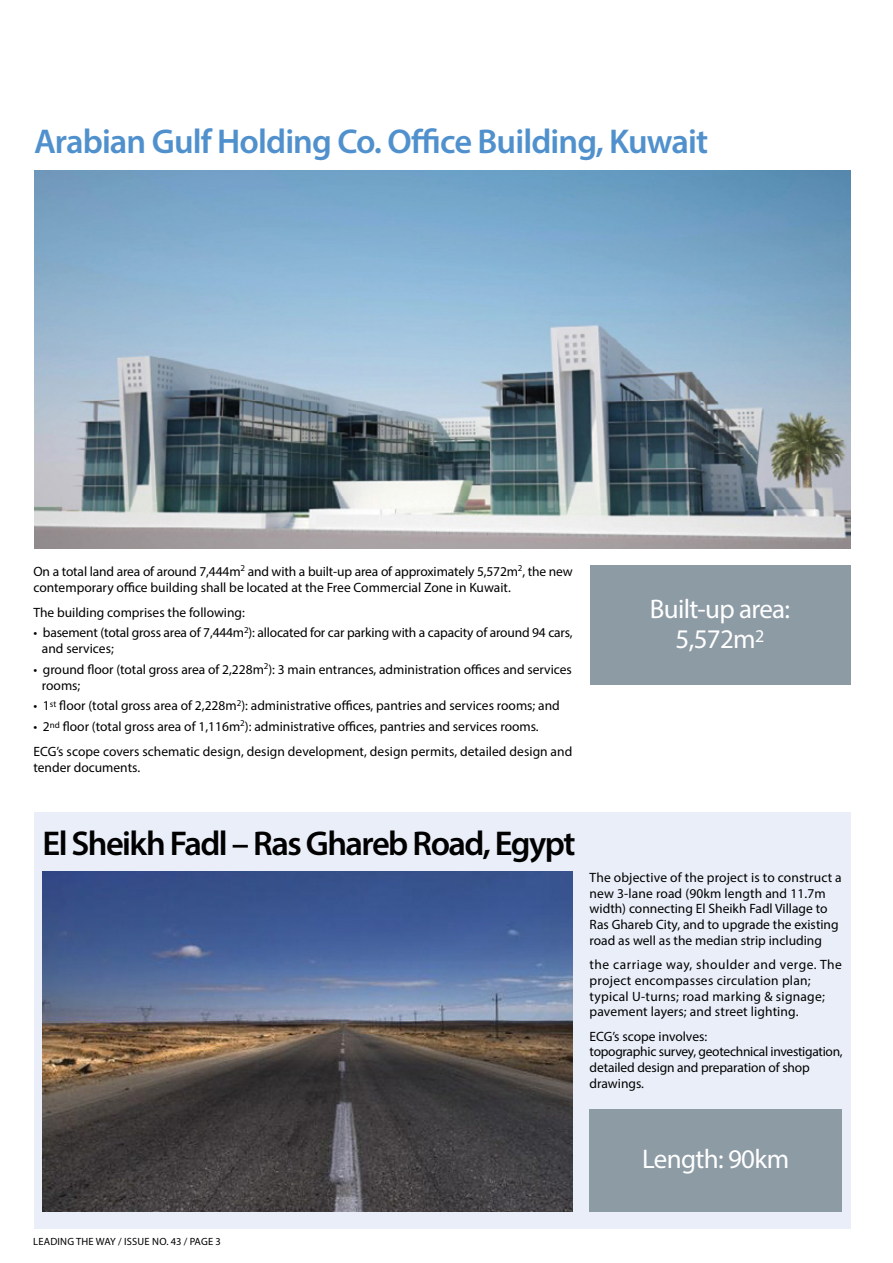
<style>
.page{position:relative;width:893px;height:1263px;background:#fff}
.page>*{position:absolute;margin:0;border:0;box-sizing:border-box;transform-origin:0 0}
.t1{font:600 34.5px "Myriad Pro";letter-spacing:-.025em;color:#5091cd}
.t2{font:600 34.5px "Myriad Pro";letter-spacing:-.045em;color:#000}
.t3{font:27px/30px "Myriad Pro";letter-spacing:-.025em;color:#fff;text-align:center}
.t4{font:13.5px/15.8px "Myriad Pro";color:#000}
.t5{font:13.5px/15.8px "Myriad Pro";letter-spacing:.02em;color:#000}
.t6{font:10.5px "Myriad Pro";letter-spacing:.02em;color:#000}
</style>
<div class="page">
<img style="left:34px;top:170px;width:816px;height:379px">
<div style="left:590px;top:566px;width:260px;height:119px;background:#8d9ba5"></div>
<div style="left:34px;top:812px;width:816px;height:417px;background:#e9eef8"></div>
<div style="left:590px;top:1110px;width:252px;height:102px;background:#8d9ba5"></div>
<img style="left:43px;top:872px;width:530px;height:340px">
<h1 class="t1" style="left:34px;top:120px;width:676px">Arabian Gulf Holding Co. Office Building, Kuwait</h1>
<p class="t4" style="left:33px;top:563px;width:541px;line-height:16.2px">On a total land area of around 7,444m<sup>2</sup> and with a built-up area of approximately 5,572m<sup>2</sup>, the new contemporary office building shall be located at the Free Commercial Zone in Kuwait.</p>
<p class="t4" style="left:33px;top:604px;width:213px">The building comprises the following:</p>
<p class="t4" style="left:42px;top:624px;width:532px;line-height:16.2px;text-indent:-9px">• basement (total gross area of 7,444m<sup>2</sup>): allocated for car parking with a capacity of around 94 cars, and services;</p>
<p class="t4" style="left:42px;top:661px;width:531px;line-height:16.2px;text-indent:-9px">• ground floor (total gross area of 2,228m<sup>2</sup>): 3 main entrances, administration offices and services rooms;</p>
<p class="t4" style="left:33px;top:698px;width:528px">• 1<sup>st</sup> floor (total gross area of 2,228m<sup>2</sup>): administrative offices, pantries and services rooms; and</p>
<p class="t4" style="left:33px;top:714px;width:540px;line-height:24.8px">• 2<sup>nd</sup> floor (total gross area of 1,116m<sup>2</sup>): administrative offices, pantries and services rooms.<br>ECG’s scope covers schematic design, design development, design permits, detailed design and</p>
<p class="t4" style="left:33px;top:759px;width:108px">tender documents.</p>
<h2 class="t3" style="left:650px;top:593px;width:142px">Built-up area:<br>5,572m<sup>2</sup></h2>
<h1 class="t2" style="left:43px;top:821px;width:534px">El Sheikh Fadl – Ras Ghareb Road, Egypt</h1>
<p class="t4" style="left:590px;top:869px;width:254px">The objective of the project is to construct a new 3-lane road (90km length and 11.7m width) connecting El Sheikh Fadl Village to Ras Ghareb City, and to upgrade the existing road as well as the median strip including</p>
<p class="t5" style="left:590px;top:956px;width:254px">the carriage way, shoulder and verge. The project encompasses circulation plan; typical U-turns; road marking &amp; signage; pavement layers; and street lighting.</p>
<p class="t4" style="left:590px;top:1028px;width:255px">ECG’s scope involves:<br>topographic survey, geotechnical investigation, detailed design and preparation of shop drawings.</p>
<h2 class="t3" style="left:642px;top:1144px;width:149px">Length: 90km</h2>
<p class="t6" style="left:33px;top:1235px;width:189px">Leading the way / issue no. 43 / page 3</p>
</div>
